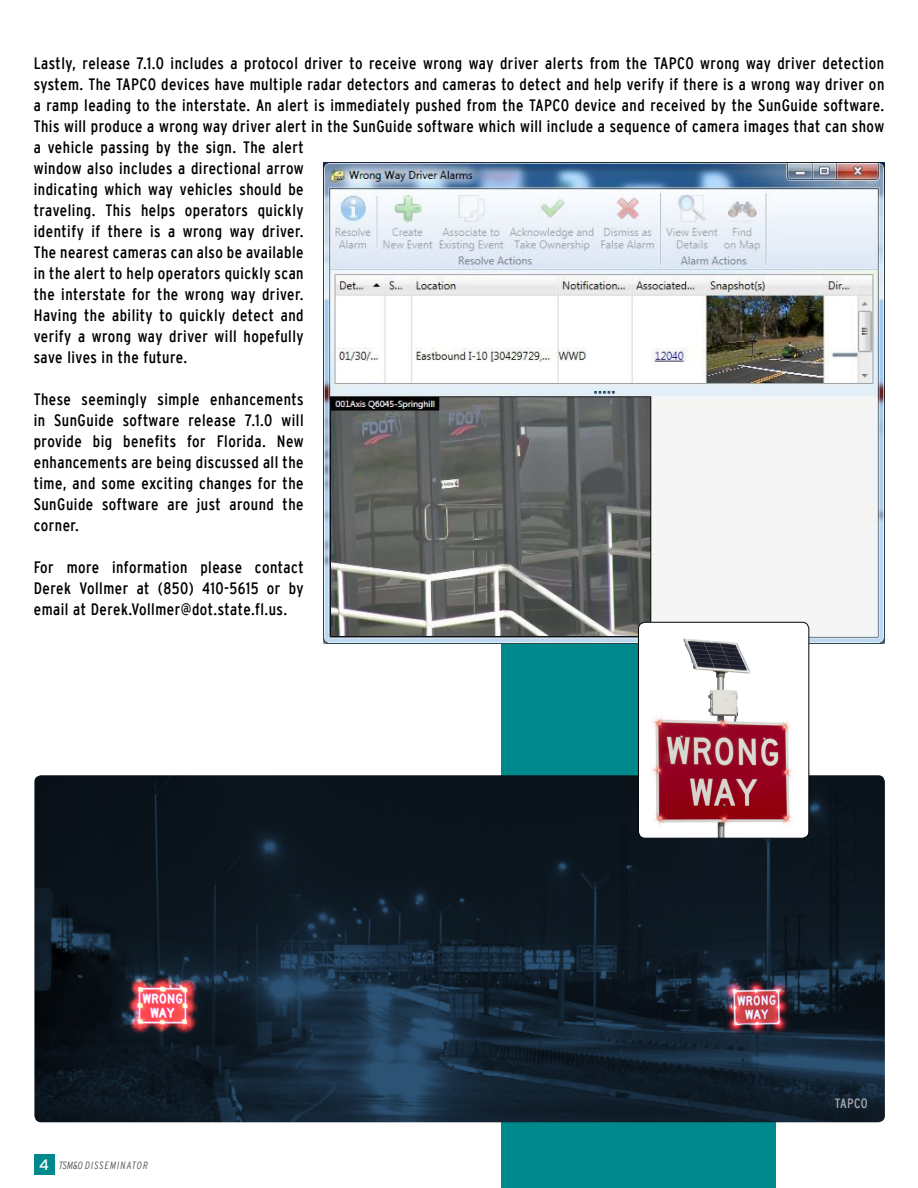
<style>
.page{position:relative;width:918px;height:1188px;background:#fff}
.page>*{position:absolute;margin:0;border:0;box-sizing:border-box;transform-origin:0 0}
.t1{font:condensed 16.5px/21px "Interstate";letter-spacing:.03em;color:#000;text-align:justify}
.t2{font:condensed 13.5px "Interstate";letter-spacing:.02em;color:#a8a9ad}
.t3{font:italic 300 condensed 10.5px "Interstate";letter-spacing:.1em;color:#57585a}
.s1{font-weight:400;font-style:normal;font-stretch:normal;font-size:15px;color:#fff}
</style>
<div class="page">
<div style="left:34px;top:1154px;width:20px;height:21px;background:#00898c"></div>
<div style="left:501px;top:600px;width:274px;height:588px;background:#00898c"></div>
<img style="left:324px;top:163px;width:560px;height:481px">
<img style="left:34px;top:775px;width:851px;height:347px">
<img style="left:638px;top:622px;width:171px;height:216px">
<div style="left:638px;top:622px;width:171px;height:216px;border:1px solid #030303;border-radius:7px"></div>
<p class="t1" style="left:34px;top:53px;width:852px;text-align:left">Lastly, release 7.1.0 includes a protocol driver to receive wrong way driver alerts from the TAPCO wrong way driver detection system. The TAPCO devices have multiple radar detectors and cameras to detect and help verify if there is a wrong way driver on a ramp leading to the interstate. An alert is immediately pushed from the TAPCO device and received by the SunGuide software.<br>This will produce a wrong way driver alert in the SunGuide software which will include a sequence of camera images that can show a vehicle passing by the sign. The alert<br>window also includes a directional arrow<br>indicating which way vehicles should be<br>traveling. This helps operators quickly<br>identify if there is a wrong way driver.<br>The nearest cameras can also be available<br>in the alert to help operators quickly scan<br>the interstate for the wrong way driver.<br>Having the ability to quickly detect and<br>verify a wrong way driver will hopefully<br>save lives in the future.</p>
<p class="t1" style="left:34px;top:389px;width:271px">These seemingly simple enhancements in SunGuide software release 7.1.0 will provide big benefits for Florida. New enhancements are being discussed all the time, and some exciting changes for the SunGuide software are just around the corner.</p>
<p class="t1" style="left:34px;top:557px;width:271px">For more information please contact Derek Vollmer at (850) 410-5615 or by email at Derek.Vollmer@dot.state.fl.us.</p>
<p class="t3" style="left:39px;top:1159px;width:110px"><span class="s1">4</span> TSM&amp;O DISSEMINATOR</p>
<p class="t2" style="left:835px;top:1095px;width:34px">TAPCO</p>
</div>
